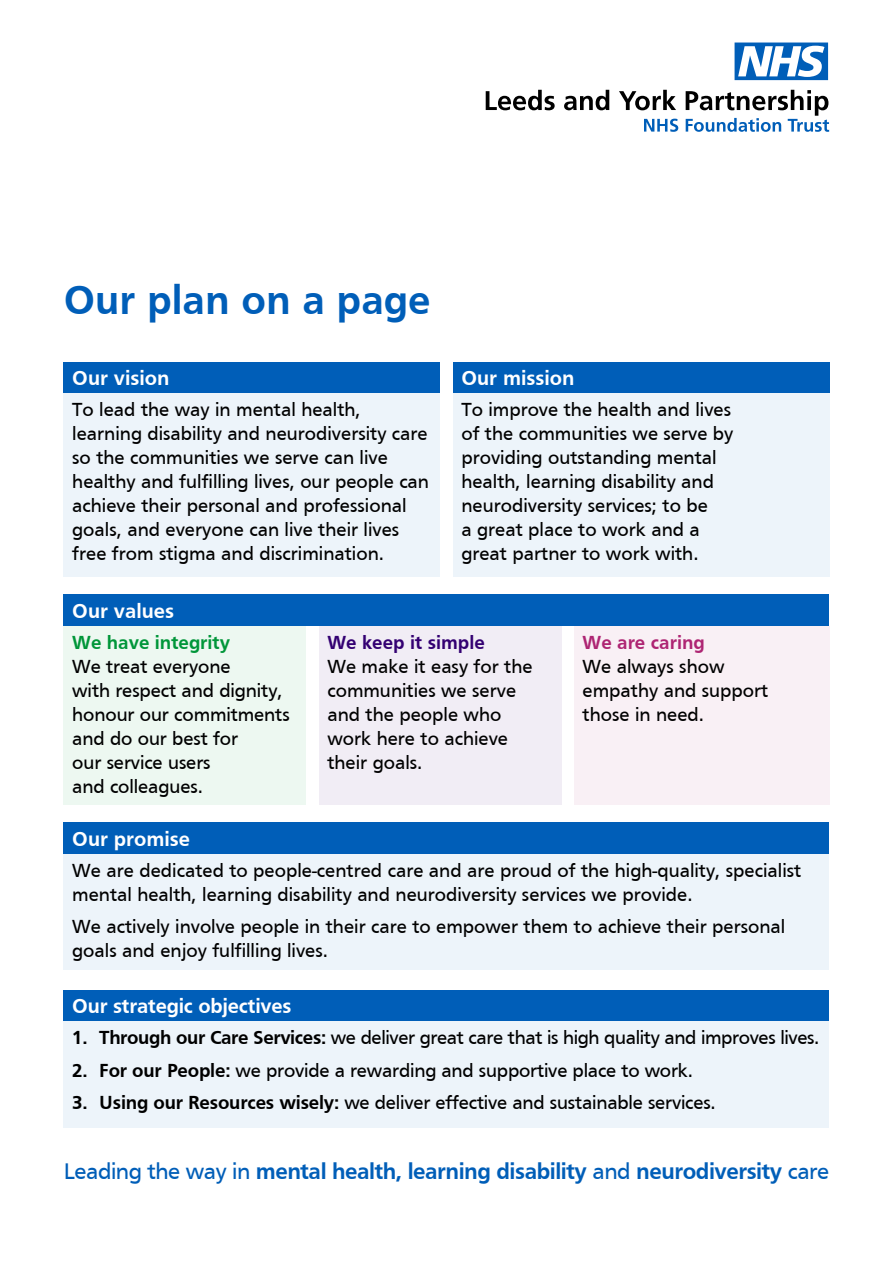
<style>
.page{position:relative;width:893px;height:1263px;background:#fff}
.page>*{position:absolute;margin:0;border:0;box-sizing:border-box;transform-origin:0 0}
.t1{font:700 42px "Frutiger";color:#005eb8}
.t2{font:700 23.25px "Frutiger";letter-spacing:-.02em;color:#005eb8}
.t3{font:700 21px "Frutiger";color:#fff}
.t4{font:19.5px/24px "Frutiger";color:#000}
.t5{font:19.5px "Frutiger";letter-spacing:-.02em;color:#000}
.t6{font:700 19.5px "Frutiger";color:#009639}
.t7{font:700 19.5px "Frutiger";color:#330072}
.t8{font:700 19.5px "Frutiger";color:#ae2573}
.s1{font-weight:700}
.s2{font-weight:400}
</style>
<div class="page">
<div style="left:64px;top:626px;width:242px;height:179px;background:#edf8f1"></div>
<div style="left:319px;top:626px;width:242px;height:179px;background:#f1edf5"></div>
<div style="left:574px;top:626px;width:255px;height:179px;background:#f9f0f5"></div>
<div style="left:64px;top:822px;width:765px;height:32px;background:#005eb8"></div>
<div style="left:64px;top:854px;width:765px;height:116px;background:#edf4fa"></div>
<div style="left:453px;top:362px;width:376px;height:32px;background:#005eb8"></div>
<div style="left:64px;top:362px;width:376px;height:32px;background:#005eb8"></div>
<div style="left:453px;top:394px;width:376px;height:183px;background:#edf4fa"></div>
<div style="left:64px;top:394px;width:376px;height:183px;background:#edf4fa"></div>
<div style="left:64px;top:990px;width:765px;height:32px;background:#005eb8"></div>
<div style="left:64px;top:1022px;width:765px;height:106px;background:#edf4fa"></div>
<div style="left:64px;top:594px;width:765px;height:32px;background:#005eb8"></div>
<svg style="left:735px;top:43px;width:93px;height:37px"></svg>
<svg style="left:486px;top:90px;width:343px;height:42px"></svg>
<h1 class="t1" style="left:64px;top:276px;width:368px">Our plan on a page</h1>
<p class="t3" style="left:72px;top:366px;width:99px">Our vision</p>
<p class="t3" style="left:461px;top:366px;width:115px">Our mission</p>
<p class="t4" style="left:461px;top:398px;width:274px">To improve the health and lives of the communities we serve by providing outstanding mental health, learning disability and neurodiversity services; to be<br>a great place to work and a great partner to work with.</p>
<p class="t4" style="left:72px;top:398px;width:358px">To lead the way in mental health, learning disability and neurodiversity care so the communities we serve can live healthy and fulfilling lives, our people can achieve their personal and professional goals, and everyone can live their lives free from stigma and discrimination.</p>
<p class="t3" style="left:72px;top:599px;width:103px">Our values</p>
<p class="t6" style="left:72px;top:631px;width:159px">We have integrity</p>
<p class="t4" style="left:72px;top:654px;width:219px">We treat everyone<br>with respect and dignity, honour our commitments and do our best for<br>our service users<br>and colleagues.</p>
<p class="t7" style="left:327px;top:631px;width:159px">We keep it simple</p>
<p class="t4" style="left:327px;top:654px;width:207px">We make it easy for the communities we serve and the people who work here to achieve their goals.</p>
<p class="t8" style="left:583px;top:631px;width:124px">We are caring</p>
<p class="t4" style="left:583px;top:654px;width:187px">We always show empathy and support those in need.</p>
<p class="t3" style="left:72px;top:827px;width:119px">Our promise</p>
<p class="t4" style="left:72px;top:858px;width:731px">We are dedicated to people-centred care and are proud of the high-quality, specialist mental health, learning disability and neurodiversity services we provide.</p>
<p class="t4" style="left:72px;top:914px;width:714px">We actively involve people in their care to empower them to achieve their personal goals and enjoy fulfilling lives.</p>
<p class="t3" style="left:72px;top:994px;width:221px">Our strategic objectives</p>
<p class="t5" style="left:72px;top:1027px;width:748px"><span class="s1">1. Through our Care Services:</span> we deliver great care that is high quality and improves lives.</p>
<p class="t4" style="left:72px;top:1058px;width:622px"><span class="s1">2. For our People:</span> we provide a rewarding and supportive place to work.</p>
<p class="t4" style="left:72px;top:1090px;width:645px"><span class="s1">3. Using our Resources wisely:</span> we deliver effective and sustainable services.</p>
<p class="t2" style="left:64px;top:1158px;width:767px"><span class="s2">Leading the way in</span> mental health, learning disability <span class="s2">and</span> neurodiversity <span class="s2">care</span></p>
</div>
